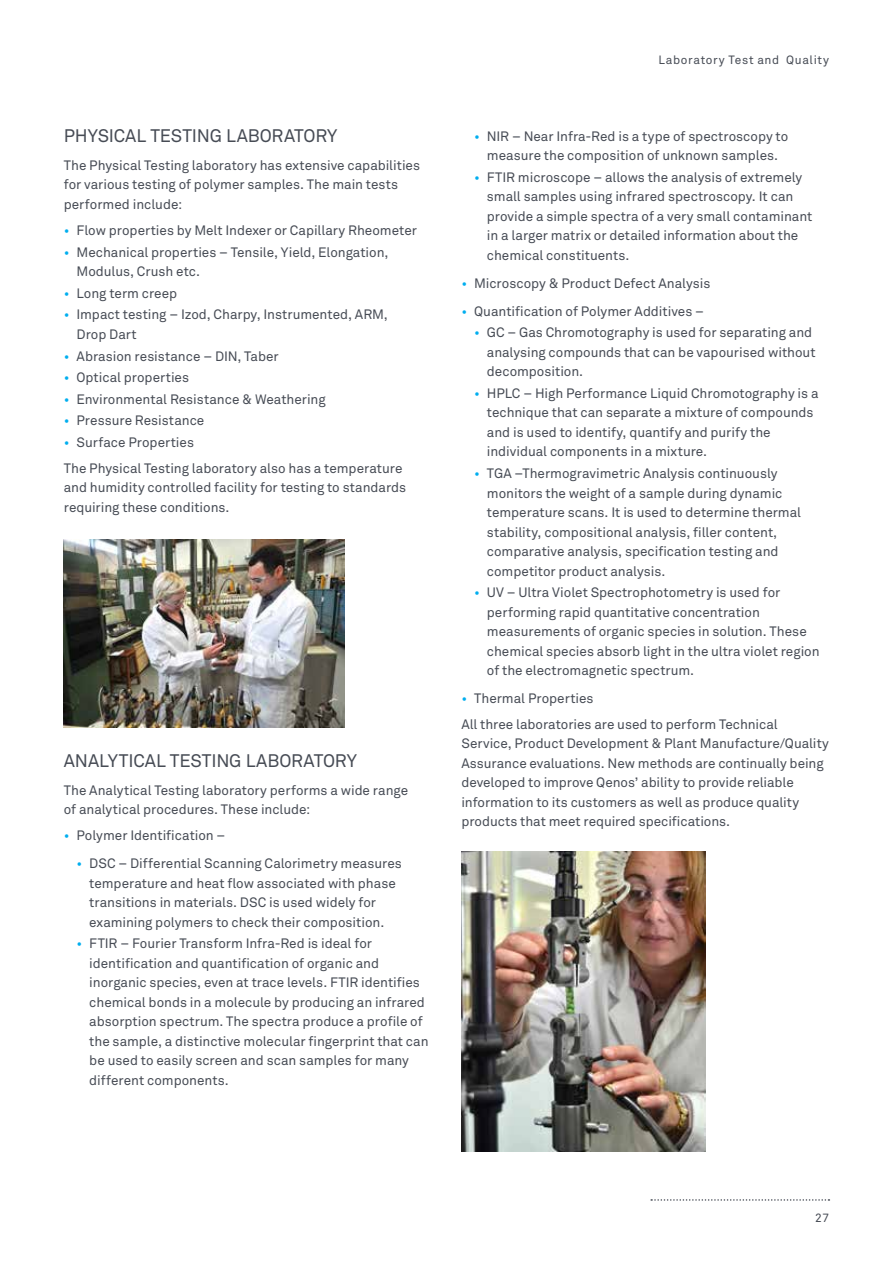
<style>
.page{position:relative;width:893px;height:1263px;background:#fff}
.page>*{position:absolute;margin:0;border:0;box-sizing:border-box;transform-origin:0 0}
.t1{font:18px "Akkurat";letter-spacing:-.005em;color:#474c55}
.t2{font:13.5px/19.5px "Akkurat";letter-spacing:-.005em;color:#474c55}
.t3{font:12px "Akkurat";color:#474c55}
.t4{font:11.85px "Akkurat";letter-spacing:.055em;color:#474c55}
.s1{color:#00aeef}
</style>
<div class="page">
<svg style="left:651px;top:1199px;width:178px;height:2px"></svg>
<img style="left:64px;top:540px;width:280px;height:187px">
<img style="left:461px;top:851px;width:244px;height:301px">
<h1 class="t1" style="left:64px;top:124px;width:275px">PHYSICAL TESTING LABORATORY</h1>
<p class="t2" style="left:64px;top:155px;width:358px">The Physical Testing laboratory has extensive capabilities for various testing of polymer samples. The main tests performed include:</p>
<p class="t2" style="left:64px;top:220px;width:355px"><span class="s1">•</span> Flow properties by Melt Indexer or Capillary Rheometer</p>
<p class="t2" style="left:77px;top:242px;width:313px;text-indent:-13px"><span class="s1">•</span> Mechanical properties – Tensile, Yield, Elongation,<br>Modulus, Crush etc.</p>
<p class="t2" style="left:64px;top:283px;width:115px"><span class="s1">•</span> Long term creep</p>
<p class="t2" style="left:77px;top:305px;width:313px;text-indent:-13px"><span class="s1">•</span> Impact testing – Izod, Charpy, Instrumented, ARM,<br>Drop Dart</p>
<p class="t2" style="left:64px;top:346px;width:216px"><span class="s1">•</span> Abrasion resistance – DIN, Taber</p>
<p class="t2" style="left:64px;top:367px;width:127px"><span class="s1">•</span> Optical properties</p>
<p class="t2" style="left:64px;top:389px;width:263px"><span class="s1">•</span> Environmental Resistance &amp; Weathering</p>
<p class="t2" style="left:64px;top:411px;width:142px"><span class="s1">•</span> Pressure Resistance</p>
<p class="t2" style="left:64px;top:429px;width:340px;line-height:25.8px"><span class="s1">•</span> Surface Properties<br>The Physical Testing laboratory also has a temperature</p>
<p class="t2" style="left:64px;top:478px;width:344px">and humidity controlled facility for testing to standards requiring these conditions.</p>
<h1 class="t1" style="left:64px;top:749px;width:295px">ANALYTICAL TESTING LABORATORY</h1>
<p class="t2" style="left:64px;top:780px;width:346px">The Analytical Testing laboratory performs a wide range of analytical procedures. These include:</p>
<p class="t2" style="left:64px;top:826px;width:163px"><span class="s1">•</span> Polymer Identification –</p>
<p class="t2" style="left:89px;top:854px;width:314px;text-indent:-13px"><span class="s1">•</span> DSC – Differential Scanning Calorimetry measures temperature and heat flow associated with phase transitions in materials. DSC is used widely for examining polymers to check their composition.</p>
<p class="t2" style="left:89px;top:934px;width:341px;text-indent:-13px"><span class="s1">•</span> FTIR – Fourier Transform Infra-Red is ideal for identification and quantification of organic and inorganic species, even at trace levels. FTIR identifies chemical bonds in a molecule by producing an infrared absorption spectrum. The spectra produce a profile of the sample, a distinctive molecular fingerprint that can be used to easily screen and scan samples for many different components.</p>
<p class="t4" style="left:658px;top:52px;width:172px">Laboratory Test and Quality</p>
<p class="t2" style="left:474px;top:126px;width:316px;text-align:center"><span class="s1">•</span> NIR – Near Infra-Red is a type of spectroscopy to measure the composition of unknown samples.</p>
<p class="t2" style="left:487px;top:167px;width:327px;text-indent:-13px"><span class="s1">•</span> FTIR microscope – allows the analysis of extremely small samples using infrared spectroscopy. It can provide a simple spectra of a very small contaminant in a larger matrix or detailed information about the chemical constituents.</p>
<p class="t2" style="left:461px;top:273px;width:250px"><span class="s1">•</span> Microscopy &amp; Product Defect Analysis</p>
<p class="t2" style="left:461px;top:301px;width:244px"><span class="s1">•</span> Quantification of Polymer Additives –</p>
<p class="t2" style="left:487px;top:323px;width:330px;text-indent:-13px"><span class="s1">•</span> GC – Gas Chromotography is used for separating and analysing compounds that can be vapourised without decomposition.</p>
<p class="t2" style="left:487px;top:383px;width:333px;text-indent:-13px"><span class="s1">•</span> HPLC – High Performance Liquid Chromotography is a technique that can separate a mixture of compounds and is used to identify, quantify and purify the individual components in a mixture.</p>
<p class="t2" style="left:487px;top:463px;width:316px;text-indent:-13px"><span class="s1">•</span> TGA –Thermogravimetric Analysis continuously monitors the weight of a sample during dynamic temperature scans. It is used to determine thermal stability, compositional analysis, filler content, comparative analysis, specification testing and competitor product analysis.</p>
<p class="t2" style="left:487px;top:582px;width:334px;text-indent:-13px"><span class="s1">•</span> UV – Ultra Violet Spectrophotometry is used for performing rapid quantitative concentration measurements of organic species in solution. These chemical species absorb light in the ultra violet region of the electromagnetic spectrum.</p>
<p class="t2" style="left:461px;top:685px;width:318px;line-height:25.8px"><span class="s1">•</span> Thermal Properties<br>All three laboratories are used to perform Technical</p>
<p class="t2" style="left:461px;top:734px;width:369px">Service, Product Development &amp; Plant Manufacture/Quality Assurance evaluations. New methods are continually being developed to improve Qenos’ ability to provide reliable information to its customers as well as produce quality products that meet required specifications.</p>
<p class="t3" style="left:815px;top:1210px;width:15px">27</p>
</div>
